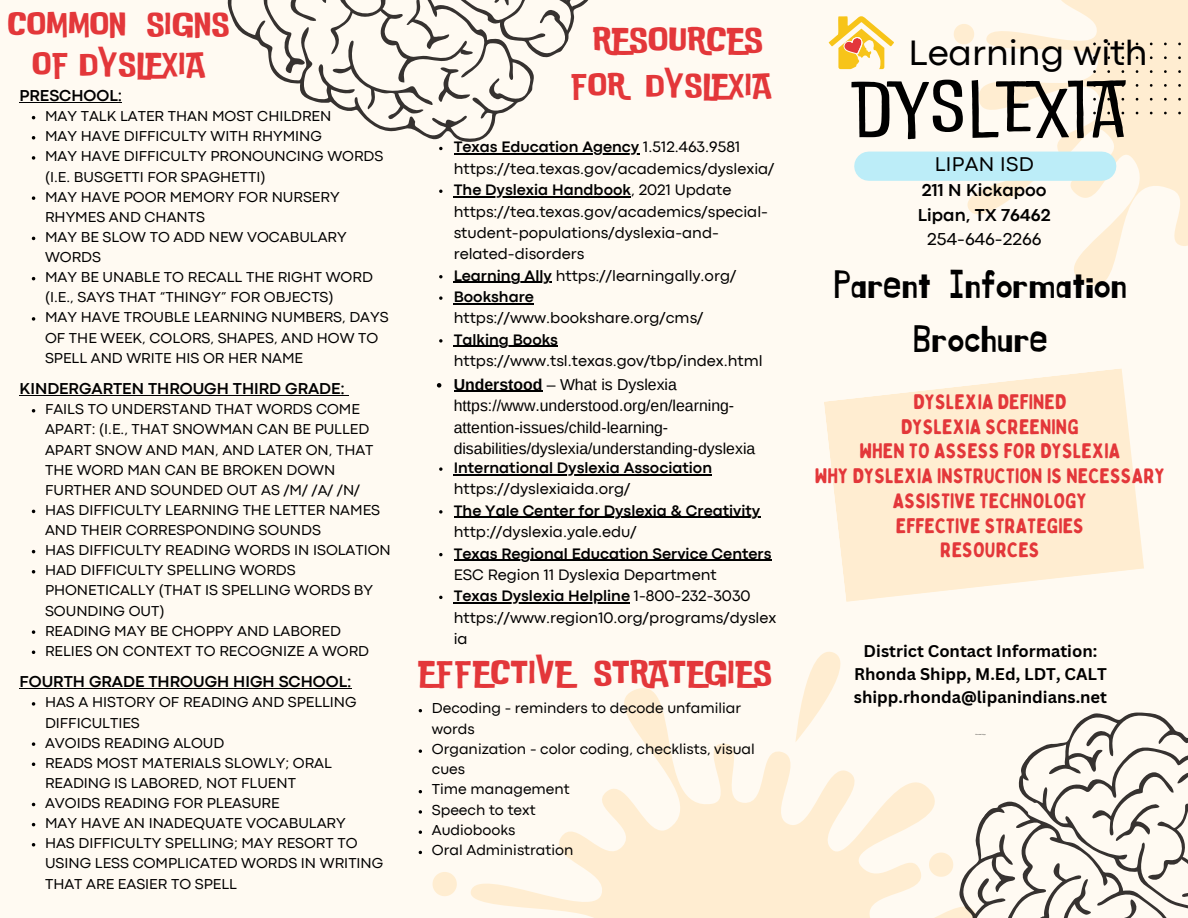
<style>
.page{position:relative;width:1188px;height:918px;background:#fffaf2}
.page>*{position:absolute;margin:0;border:0;box-sizing:border-box;transform-origin:0 0}
.t1{font:300 75.3px "Do Ub Le Ba Ss";letter-spacing:.06em;color:#000}
.t2{font:39px/54px "Jingleberry";color:#000;text-align:center}
.t3{font:36.9px "Codec Pro";color:#000}
.t4{font:36px "Do Ub Le Ba Ss";color:#e3373a}
.t5{font:34.5px/40.5px "Do Ub Le Ba Ss";color:#e3373a;text-align:center}
.t6{font:21px/24.8px "Bobby Jones Soft";color:#e3373a;text-align:center}
.t7{font:20.7px "Codec Pro";letter-spacing:.02em;color:#000}
.t8{font:700 18px/24.8px "Codec Pro";color:#000}
.t9{font:18px "Codec Pro";color:#000}
.t10{font:700 16.5px/23px "Canva Sans";color:#000;text-align:center}
.t11{font:700 16.5px "Codec Pro";color:#000}
.t12{font:15.9px/21.3px "Codec Pro";color:#000}
.t13{font:15.9px/21.3px "Arimo";color:#000}
.t14{font:700 15.9px "Codec Pro";color:#000}
.t15{font:15px/20.1px "Codec Pro";color:#000}
.s1{font-weight:700}
</style>
<div class="page">
<svg style="left:958px;top:0;width:230px;height:286px"></svg>
<svg style="left:954px;top:23px;width:21px;height:22px"></svg>
<svg style="left:958px;top:181px;width:88px;height:52px"></svg>
<svg style="left:471px;top:688px;width:435px;height:230px"></svg>
<svg style="left:433px;top:872px;width:24px;height:24px"></svg>
<svg style="left:795px;top:652px;width:66px;height:90px"></svg>
<svg style="left:1030px;top:712px;width:158px;height:43px"></svg>
<svg style="left:906px;top:755px;width:282px;height:163px"></svg>
<svg style="left:1093px;top:43px;width:95px;height:71px"></svg>
<svg style="left:227px;top:0;width:319px;height:198px"></svg>
<svg style="left:264px;top:0;width:325px;height:138px"></svg>
<svg style="left:824px;top:369px;width:320px;height:233px;fill:#ffedd1"></svg>
<div style="left:869px;top:152px;width:233px;height:29px;background:#bcedf8"></div>
<svg style="left:829px;top:16px;width:65px;height:53px"></svg>
<svg style="left:439px;top:147px;width:4px;height:3px"></svg>
<hr style="left:454px;top:154px;width:185px;height:1px;background:#000">
<svg style="left:439px;top:190px;width:4px;height:3px"></svg>
<hr style="left:454px;top:196px;width:177px;height:1px;background:#000">
<svg style="left:439px;top:275px;width:4px;height:3px"></svg>
<hr style="left:454px;top:282px;width:98px;height:1px;background:#000">
<svg style="left:439px;top:296px;width:4px;height:4px"></svg>
<hr style="left:454px;top:303px;width:80px;height:1px;background:#000">
<svg style="left:439px;top:339px;width:4px;height:4px"></svg>
<hr style="left:454px;top:346px;width:104px;height:1px;background:#000">
<svg style="left:437px;top:383px;width:4px;height:5px"></svg>
<hr style="left:454px;top:391px;width:88px;height:1px;background:#000">
<svg style="left:439px;top:467px;width:4px;height:4px"></svg>
<hr style="left:454px;top:474px;width:258px;height:1px;background:#000">
<svg style="left:439px;top:510px;width:4px;height:4px"></svg>
<hr style="left:454px;top:517px;width:306px;height:1px;background:#000">
<svg style="left:439px;top:553px;width:4px;height:3px"></svg>
<hr style="left:454px;top:560px;width:317px;height:1px;background:#000">
<svg style="left:439px;top:596px;width:4px;height:3px"></svg>
<hr style="left:454px;top:602px;width:176px;height:2px;background:#000">
<svg style="left:32px;top:136px;width:3px;height:4px"></svg>
<svg style="left:32px;top:156px;width:3px;height:4px"></svg>
<svg style="left:32px;top:196px;width:3px;height:4px"></svg>
<svg style="left:32px;top:317px;width:3px;height:4px"></svg>
<svg style="left:32px;top:409px;width:3px;height:4px"></svg>
<svg style="left:32px;top:570px;width:3px;height:4px"></svg>
<svg style="left:32px;top:630px;width:3px;height:4px"></svg>
<svg style="left:32px;top:702px;width:3px;height:4px"></svg>
<svg style="left:32px;top:742px;width:3px;height:4px"></svg>
<svg style="left:32px;top:843px;width:3px;height:4px"></svg>
<hr style="left:20px;top:102px;width:102px;height:1px;background:#000">
<hr style="left:20px;top:395px;width:325px;height:1px;background:#000">
<hr style="left:20px;top:688px;width:332px;height:1px;background:#000">
<svg style="left:419px;top:749px;width:3px;height:4px"></svg>
<svg style="left:419px;top:810px;width:3px;height:4px"></svg>
<svg style="left:419px;top:830px;width:3px;height:4px"></svg>
<h3 class="t5" style="left:7px;top:1px;width:223px">COMMON SIGNS<br>OF DYSLEXIA</h3>
<p class="t15" style="left:45px;top:107px;width:345px">MAY TALK LATER THAN MOST CHILDREN<br>MAY HAVE DIFFICULTY WITH RHYMING<br>MAY HAVE DIFFICULTY PRONOUNCING WORDS (I.E. BUSGETTI FOR SPAGHETTI)<br>MAY HAVE POOR MEMORY FOR NURSERY<br>RHYMES AND CHANTS<br>MAY BE SLOW TO ADD NEW VOCABULARY<br>WORDS<br>MAY BE UNABLE TO RECALL THE RIGHT WORD (I.E., SAYS THAT “THINGY” FOR OBJECTS)<br>MAY HAVE TROUBLE LEARNING NUMBERS, DAYS<br>OF THE WEEK, COLORS, SHAPES, AND HOW TO<br>SPELL AND WRITE HIS OR HER NAME</p>
<p class="t11" style="left:20px;top:90px;width:104px">PRESCHOOL:</p>
<p class="t11" style="left:20px;top:383px;width:327px">KINDERGARTEN THROUGH THIRD GRADE:</p>
<p class="t15" style="left:45px;top:400px;width:347px">FAILS TO UNDERSTAND THAT WORDS COME APART: (I.E., THAT SNOWMAN CAN BE PULLED APART SNOW AND MAN, AND LATER ON, THAT THE WORD MAN CAN BE BROKEN DOWN FURTHER AND SOUNDED OUT AS /M/ /A/ /N/ HAS DIFFICULTY LEARNING THE LETTER NAMES AND THEIR CORRESPONDING SOUNDS<br>HAS DIFFICULTY READING WORDS IN ISOLATION HAD DIFFICULTY SPELLING WORDS PHONETICALLY (THAT IS SPELLING WORDS BY SOUNDING OUT)<br>READING MAY BE CHOPPY AND LABORED RELIES ON CONTEXT TO RECOGNIZE A WORD</p>
<p class="t11" style="left:20px;top:676px;width:334px">FOURTH GRADE THROUGH HIGH SCHOOL:</p>
<p class="t15" style="left:45px;top:693px;width:340px">HAS A HISTORY OF READING AND SPELLING<br>DIFFICULTIES<br>AVOIDS READING ALOUD<br>READS MOST MATERIALS SLOWLY; ORAL<br>READING IS LABORED, NOT FLUENT<br>AVOIDS READING FOR PLEASURE<br>MAY HAVE AN INADEQUATE VOCABULARY<br>HAS DIFFICULTY SPELLING; MAY RESORT TO<br>USING LESS COMPLICATED WORDS IN WRITING<br>THAT ARE EASIER TO SPELL</p>
<h3 class="t4" style="left:592px;top:16px;width:172px">RESOURCES</h3>
<h3 class="t3" style="left:909px;top:40px;width:241px">Learning with</h3>
<h3 class="t5" style="left:570px;top:61px;width:202px">FOR DYSLEXIA</h3>
<h1 class="t1" style="left:855px;top:68px;width:271px">DYSLEXIA</h1>
<p class="t12" style="left:454px;top:138px;width:322px"><span class="s1">Texas Education Agency</span> 1.512.463.9581 https://tea.texas.gov/academics/dyslexia/ <span class="s1">The Dyslexia Handbook</span>, 2021 Update https://tea.texas.gov/academics/special&shy;student-populations/dyslexia-and&shy;related-disorders<br><span class="s1">Learning Ally</span> https://learningally.org/ <span class="s1">Bookshare</span></p>
<p class="t12" style="left:454px;top:309px;width:251px">https://www.bookshare.org/cms/</p>
<p class="t14" style="left:454px;top:334px;width:106px">Talking Books</p>
<p class="t12" style="left:454px;top:351px;width:311px">https://www.tsl.texas.gov/tbp/index.html</p>
<p class="t13" style="left:454px;top:374px;width:303px"><span class="s1">Understood</span> – What is Dyslexia https://www.understood.org/en/learning&shy;attention-issues/child-learning&shy;disabilities/dyslexia/understanding-dyslexia</p>
<p class="t14" style="left:454px;top:462px;width:260px">International Dyslexia Association</p>
<p class="t12" style="left:454px;top:480px;width:178px">https://dyslexiaida.org/</p>
<p class="t14" style="left:454px;top:505px;width:308px">The Yale Center for Dyslexia &amp; Creativity</p>
<p class="t12" style="left:454px;top:522px;width:185px">http://dyslexia.yale.edu/</p>
<p class="t14" style="left:454px;top:548px;width:319px">Texas Regional Education Service Centers</p>
<p class="t12" style="left:454px;top:565px;width:324px">ESC Region 11 Dyslexia Department<br><span class="s1">Texas Dyslexia Helpline</span> 1-800-232-3030 https://www.region10.org/programs/dyslex ia</p>
<h3 class="t7" style="left:935px;top:157px;width:101px">LIPAN ISD</h3>
<p class="t8" style="left:918px;top:179px;width:134px">211 N Kickapoo<br>Lipan, TX 76462</p>
<p class="t9" style="left:927px;top:233px;width:116px">254-646-2266</p>
<h2 class="t2" style="left:834px;top:259px;width:294px">Parent Information<br>Brochure</h2>
<h3 class="t6" style="left:815px;top:390px;width:352px">DYSLEXIA DEFINED<br>DYSLEXIA SCREENING<br>WHEN TO ASSESS FOR DYSLEXIA<br>WHY DYSLEXIA INSTRUCTION IS NECESSARY<br>ASSISTIVE TECHNOLOGY<br>EFFECTIVE STRATEGIES<br>RESOURCES</h3>
<h3 class="t4" style="left:418px;top:648px;width:355px">EFFECTIVE STRATEGIES</h3>
<p class="t10" style="left:854px;top:640px;width:255px">District Contact Information:<br>Rhonda Shipp, M.Ed, LDT, CALT shipp.rhonda@lipanindians.net</p>
<p class="t15" style="left:432px;top:699px;width:324px">Decoding - reminders to decode unfamiliar words<br>Organization - color coding, checklists, visual cues<br>Time management<br>Speech to text<br>Audiobooks<br>Oral Administration</p>
</div>
